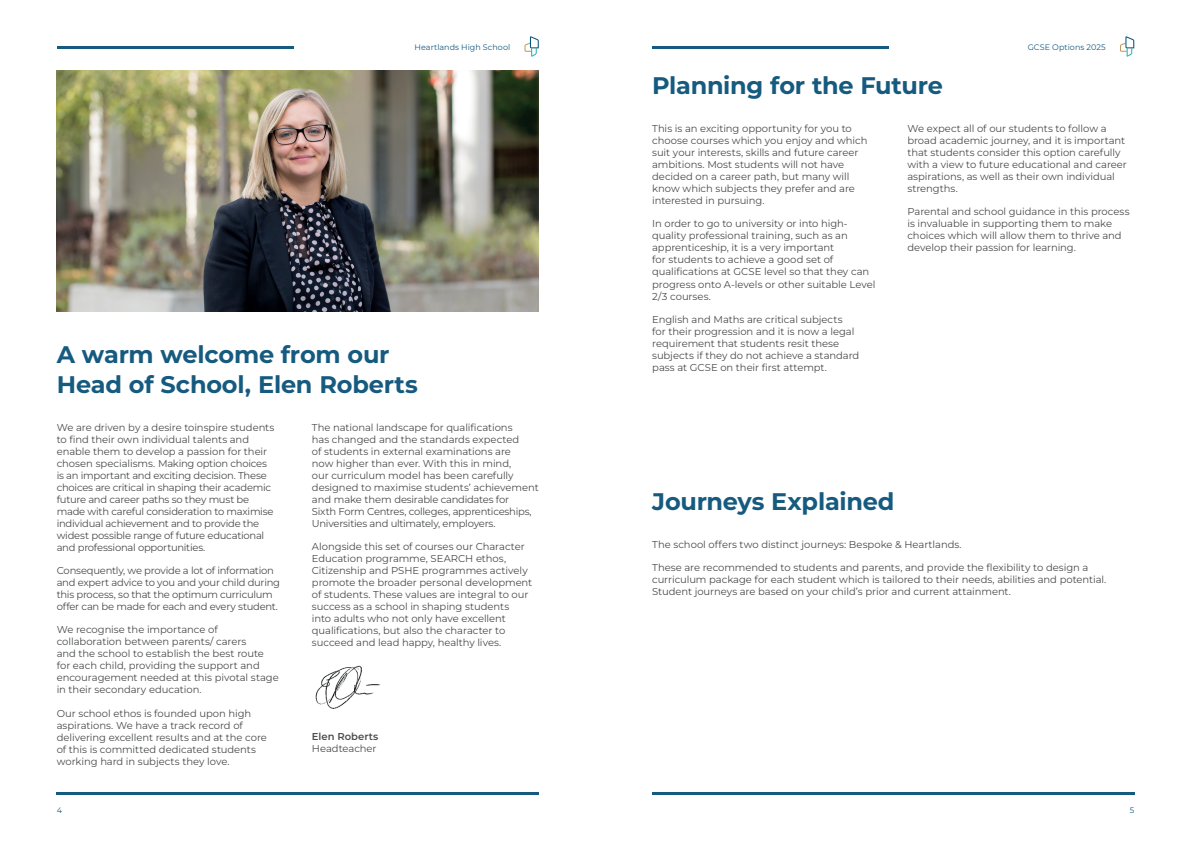
<style>
.page{position:relative;width:1191px;height:842px;background:#fff}
.page>*{position:absolute;margin:0;border:0;box-sizing:border-box;transform-origin:0 0}
.t1{font:700 24px/30px "Montserrat";letter-spacing:-.01em;color:#165b7f}
.BODY_TEXT{font:10px/12px "Montserrat";letter-spacing:-.01em;color:#4b4c4d}
.t2{font:600 10px "Montserrat";letter-spacing:.005em;color:#4b4c4d}
.t3{font:8px "Montserrat";letter-spacing:.005em;color:#165b7f}
</style>
<div class="page">
<hr style="left:57px;top:792px;width:482px;height:3px;background:#165b7f">
<hr style="left:652px;top:792px;width:482px;height:3px;background:#165b7f">
<hr style="left:57px;top:46px;width:236px;height:2px;background:#165b7f">
<hr style="left:652px;top:46px;width:237px;height:2px;background:#165b7f">
<svg style="left:524px;top:36px;width:15px;height:21px"></svg>
<svg style="left:1120px;top:36px;width:14px;height:21px"></svg>
<img style="left:315px;top:665px;width:66px;height:44px">
<img style="left:57px;top:71px;width:482px;height:240px">
<p class="t3" style="left:414px;top:42px;width:97px">Heartlands High School</p>
<p class="t3" style="left:1027px;top:42px;width:80px">GCSE Options 2025</p>
<p class="t1" style="left:57px;top:338px;width:363px">A warm welcome from our<br>Head of School, Elen Roberts</p>
<p class="BODY_TEXT" style="left:57px;top:421px;width:219px">We are driven by a desire toinspire students to find their own individual talents and enable them to develop a passion for their chosen specialisms. Making option choices is an important and exciting decision. These choices are critical in shaping their academic future and career paths so they must be made with careful consideration to maximise individual achievement and to provide the widest possible range of future educational and professional opportunities.</p>
<p class="BODY_TEXT" style="left:57px;top:564px;width:225px">Consequently, we provide a lot of information and expert advice to you and your child during this process, so that the optimum curriculum offer can be made for each and every student.</p>
<p class="BODY_TEXT" style="left:57px;top:623px;width:224px">We recognise the importance of collaboration between parents/ carers<br>and the school to establish the best route for each child, providing the support and encouragement needed at this pivotal stage in their secondary education.</p>
<p class="BODY_TEXT" style="left:57px;top:707px;width:212px">Our school ethos is founded upon high aspirations. We have a track record of delivering excellent results and at the core of this is committed dedicated students working hard in subjects they love.</p>
<p class="BODY_TEXT" style="left:312px;top:421px;width:228px">The national landscape for qualifications<br>has changed and the standards expected<br>of students in external examinations are<br>now higher than ever. With this in mind,<br>our curriculum model has been carefully designed to maximise students’ achievement and make them desirable candidates for<br>Sixth Form Centres, colleges, apprenticeships, Universities and ultimately, employers.</p>
<p class="BODY_TEXT" style="left:312px;top:540px;width:222px">Alongside this set of courses our Character Education programme, SEARCH ethos, Citizenship and PSHE programmes actively promote the broader personal development of students. These values are integral to our success as a school in shaping students<br>into adults who not only have excellent qualifications, but also the character to succeed and lead happy, healthy lives.</p>
<p class="t2" style="left:312px;top:730px;width:68px">Elen Roberts</p>
<p class="BODY_TEXT" style="left:312px;top:742px;width:66px">Headteacher</p>
<p class="t1" style="left:652px;top:69px;width:292px">Planning for the Future</p>
<p class="BODY_TEXT" style="left:652px;top:122px;width:217px">This is an exciting opportunity for you to choose courses which you enjoy and which suit your interests, skills and future career ambitions. Most students will not have decided on a career path, but many will know which subjects they prefer and are interested in pursuing.</p>
<p class="BODY_TEXT" style="left:652px;top:218px;width:225px">In order to go to university or into high&shy;quality professional training, such as an apprenticeship, it is a very important<br>for students to achieve a good set of qualifications at GCSE level so that they can progress onto A-levels or other suitable Level 2/3 courses.</p>
<p class="BODY_TEXT" style="left:652px;top:313px;width:208px">English and Maths are critical subjects<br>for their progression and it is now a legal requirement that students resit these subjects if they do not achieve a standard pass at GCSE on their first attempt.</p>
<p class="BODY_TEXT" style="left:907px;top:122px;width:221px">We expect all of our students to follow a broad academic journey, and it is important that students consider this option carefully with a view to future educational and career aspirations, as well as their own individual strengths.</p>
<p class="BODY_TEXT" style="left:907px;top:206px;width:224px">Parental and school guidance in this process is invaluable in supporting them to make choices which will allow them to thrive and develop their passion for learning.</p>
<p class="t1" style="left:652px;top:485px;width:244px">Journeys Explained</p>
<p class="BODY_TEXT" style="left:652px;top:538px;width:311px">The school offers two distinct journeys: Bespoke &amp; Heartlands.</p>
<p class="BODY_TEXT" style="left:652px;top:561px;width:456px">These are recommended to students and parents, and provide the flexibility to design a curriculum package for each student which is tailored to their needs, abilities and potential.<br>Student journeys are based on your child’s prior and current attainment.</p>
<p class="t3" style="left:57px;top:805px;width:7px">4</p>
<p class="t3" style="left:1129px;top:805px;width:6px">5</p>
</div>
